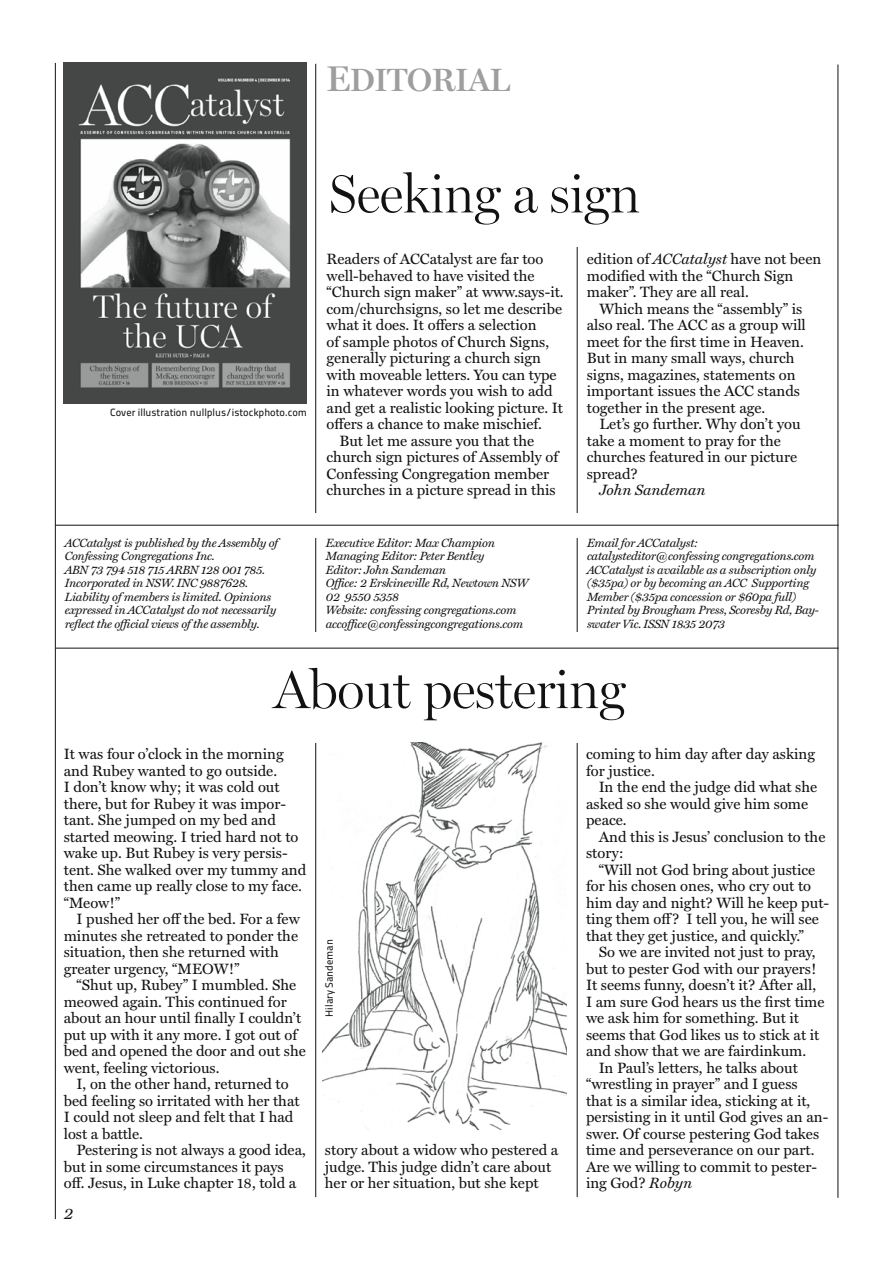
<style>
.page{position:relative;width:893px;height:1263px;background:#fff}
.page>*{position:absolute;margin:0;border:0;box-sizing:border-box;transform-origin:0 0}
.t1{font:300 54px "Miller Display";letter-spacing:-.01em;color:#121212}
.t2{font:32.4px "Miller Display Semibold SC900";letter-spacing:-.01em;color:#9d9f9e}
.t3{font:italic 16.5px "Miller Text";color:#121212}
.t4{font:15px/16.5px "Miller Text";color:#121212}
.t5{font:italic 15px "Miller Text";color:#121212}
.t6{font:italic 12px/13.5px "Miller Text";letter-spacing:-.02em;color:#121212}
.t7{font:10.5px "Titillium Maps 26 L 500 wt";color:#121212}
.s1{font-size:36px}
.s2{font-style:italic}
</style>
<div class="page">
<hr style="left:55px;top:63px;width:1px;height:1156px;background:#121212">
<hr style="left:315px;top:64px;width:1px;height:1133px;background:#121212">
<hr style="left:837px;top:65px;width:1px;height:1133px;background:#121212">
<hr style="left:577px;top:64px;width:1px;height:1133px;background:#121212">
<div style="left:255px;top:660px;width:401px;height:82px;background:#fff"></div>
<img style="left:323px;top:743px;width:243px;height:386px">
<img style="left:64px;top:63px;width:242px;height:340px">
<div style="left:566px;top:56px;width:17px;height:191px;background:#fff"></div>
<div style="left:307px;top:632px;width:279px;height:28px;background:#fff"></div>
<hr style="left:55px;top:648px;width:784px;height:1px;background:#121212">
<hr style="left:55px;top:525px;width:784px;height:1px;background:#121212">
<h2 class="t2" style="left:326px;top:62px;width:185px"><span class="s1">E</span>DITORIAL</h2>
<p class="t7" style="left:110px;top:405px;width:198px">Cover illustration nullplus/istockphoto.com</p>
<h1 class="t1" style="left:328px;top:163px;width:313px">Seeking a sign</h1>
<p class="t4" style="left:327px;top:251px;width:218px">Readers of ACCatalyst are far too</p>
<p class="t4" style="left:327px;top:267px;width:210px">well-behaved to have visited the</p>
<p class="t4" style="left:327px;top:284px;width:239px">“Church sign maker” at www.says-it.</p>
<p class="t4" style="left:327px;top:300px;width:237px">com/churchsigns, so let me describe</p>
<p class="t4" style="left:327px;top:317px;width:212px">what it does. It offers a selection</p>
<p class="t4" style="left:327px;top:333px;width:224px">of sample photos of Church Signs,</p>
<p class="t4" style="left:327px;top:350px;width:216px">generally picturing a church sign</p>
<p class="t4" style="left:327px;top:366px;width:232px">with moveable letters. You can type</p>
<p class="t4" style="left:327px;top:383px;width:228px">in whatever words you wish to add</p>
<p class="t4" style="left:327px;top:399px;width:238px">and get a realistic looking picture. It</p>
<p class="t4" style="left:327px;top:416px;width:217px">offers a chance to make mischief.</p>
<p class="t4" style="left:339px;top:432px;width:196px">But let me assure you that the</p>
<p class="t4" style="left:327px;top:449px;width:233px">church sign pictures of Assembly of</p>
<p class="t4" style="left:327px;top:465px;width:224px">Confessing Congregation member</p>
<p class="t4" style="left:327px;top:482px;width:231px">churches in a picture spread in this</p>
<p class="t4" style="left:587px;top:251px;width:236px">edition of <span class="s2">ACCatalyst</span> have not been modified with the “Church Sign maker”. They are all real.</p>
<p class="t4" style="left:587px;top:300px;width:221px;text-indent:13px">Which means the “assembly” is also real. The ACC as a group will meet for the first time in Heaven.<br>But in many small ways, church signs, magazines, statements on important issues the ACC stands together in the present age.</p>
<p class="t4" style="left:587px;top:416px;width:215px;text-indent:13px">Let’s go further. Why don’t you take a moment to pray for the churches featured in our picture spread?</p>
<p class="t5" style="left:600px;top:481px;width:108px">John Sandeman</p>
<p class="t6" style="left:65px;top:536px;width:215px">ACCatalyst is published by the Assembly of Confessing Congregations Inc.<br>ABN 73 794 518 715 ARBN 128 001 785.<br>Incorporated in NSW. INC 9887628.<br>Liability of members is limited. Opinions expressed in ACCatalyst do not necessarily reflect the official views of the assembly.</p>
<p class="t6" style="left:326px;top:536px;width:204px">Executive Editor: Max Champion<br>Managing Editor: Peter Bentley<br>Editor: John Sandeman<br>Office: 2 Erskineville Rd, Newtown NSW<br>02 9550 5358<br>Website: confessing congregations.com accoffice@confessingcongregations.com</p>
<p class="t6" style="left:587px;top:536px;width:233px">Email for ACCatalyst: catalysteditor@confessing congregations.com ACCatalyst is available as a subscription only ($35pa) or by becoming an ACC Supporting Member ($35pa concession or $60pa full)<br>Printed by Brougham Press, Scoresby Rd, Bay&shy;swater Vic. ISSN 1835 2073</p>
<h1 class="t1" style="left:273px;top:658px;width:354px">About pestering</h1>
<p class="t4" style="left:64px;top:746px;width:244px">It was four o’clock in the morning and Rubey wanted to go outside.<br>I don’t know why; it was cold out there, but for Rubey it was impor&shy;tant. She jumped on my bed and started meowing. I tried hard not to wake up. But Rubey is very persis&shy;tent. She walked over my tummy and then came up really close to my face. “Meow!”</p>
<p class="t4" style="left:64px;top:911px;width:238px;text-indent:13px">I pushed her off the bed. For a few minutes she retreated to ponder the situation, then she returned with greater urgency, “MEOW!”</p>
<p class="t4" style="left:64px;top:977px;width:244px;text-indent:13px">“Shut up, Rubey” I mumbled. She meowed again. This continued for about an hour until finally I couldn’t put up with it any more. I got out of bed and opened the door and out she went, feeling victorious.</p>
<p class="t4" style="left:64px;top:1076px;width:237px;text-indent:13px">I, on the other hand, returned to bed feeling so irritated with her that<br>I could not sleep and felt that I had lost a battle.</p>
<p class="t4" style="left:64px;top:1142px;width:244px;text-indent:13px">Pestering is not always a good idea, but in some circumstances it pays off. Jesus, in Luke chapter 18, told a</p>
<p class="t4" style="left:325px;top:1142px;width:235px">story about a widow who pestered a judge. This judge didn’t care about her or her situation, but she kept</p>
<p class="t7" style="left:321px;top:1017px;width:79px;rotate:-90deg">Hilary Sandeman</p>
<p class="t3" style="left:64px;top:1204px;width:11px">2</p>
<p class="t4" style="left:586px;top:746px;width:230px">coming to him day after day asking for justice.</p>
<p class="t4" style="left:586px;top:779px;width:233px;text-indent:13px">In the end the judge did what she asked so she would give him some peace.</p>
<p class="t4" style="left:586px;top:828px;width:241px;text-indent:13px">And this is Jesus’ conclusion to the story:</p>
<p class="t4" style="left:586px;top:861px;width:245px;text-indent:13px">“Will not God bring about justice for his chosen ones, who cry out to him day and night? Will he keep put&shy;ting them off? I tell you, he will see that they get justice, and quickly.”</p>
<p class="t4" style="left:599px;top:944px;width:218px">So we are invited not just to pray,</p>
<p class="t4" style="left:586px;top:960px;width:232px">but to pester God with our prayers!</p>
<p class="t4" style="left:586px;top:977px;width:232px">It seems funny, doesn’t it? After all,</p>
<p class="t4" style="left:586px;top:993px;width:240px">I am sure God hears us the first time</p>
<p class="t4" style="left:586px;top:1010px;width:215px">we ask him for something. But it</p>
<p class="t4" style="left:586px;top:1026px;width:235px">seems that God likes us to stick at it</p>
<p class="t4" style="left:586px;top:1043px;width:222px">and show that we are fairdinkum.</p>
<p class="t4" style="left:599px;top:1059px;width:201px">In Paul’s letters, he talks about</p>
<p class="t4" style="left:586px;top:1076px;width:213px">“wrestling in prayer” and I guess</p>
<p class="t4" style="left:586px;top:1092px;width:226px">that is a similar idea, sticking at it,</p>
<p class="t4" style="left:586px;top:1109px;width:244px">persisting in it until God gives an an-</p>
<p class="t4" style="left:586px;top:1125px;width:235px">swer. Of course pestering God takes</p>
<p class="t4" style="left:586px;top:1142px;width:230px">time and perseverance on our part.</p>
<p class="t4" style="left:586px;top:1158px;width:232px">Are we willing to commit to pester-</p>
<p class="t4" style="left:586px;top:1175px;width:108px">ing God? <span class="s2">Robyn</span></p>
</div>
